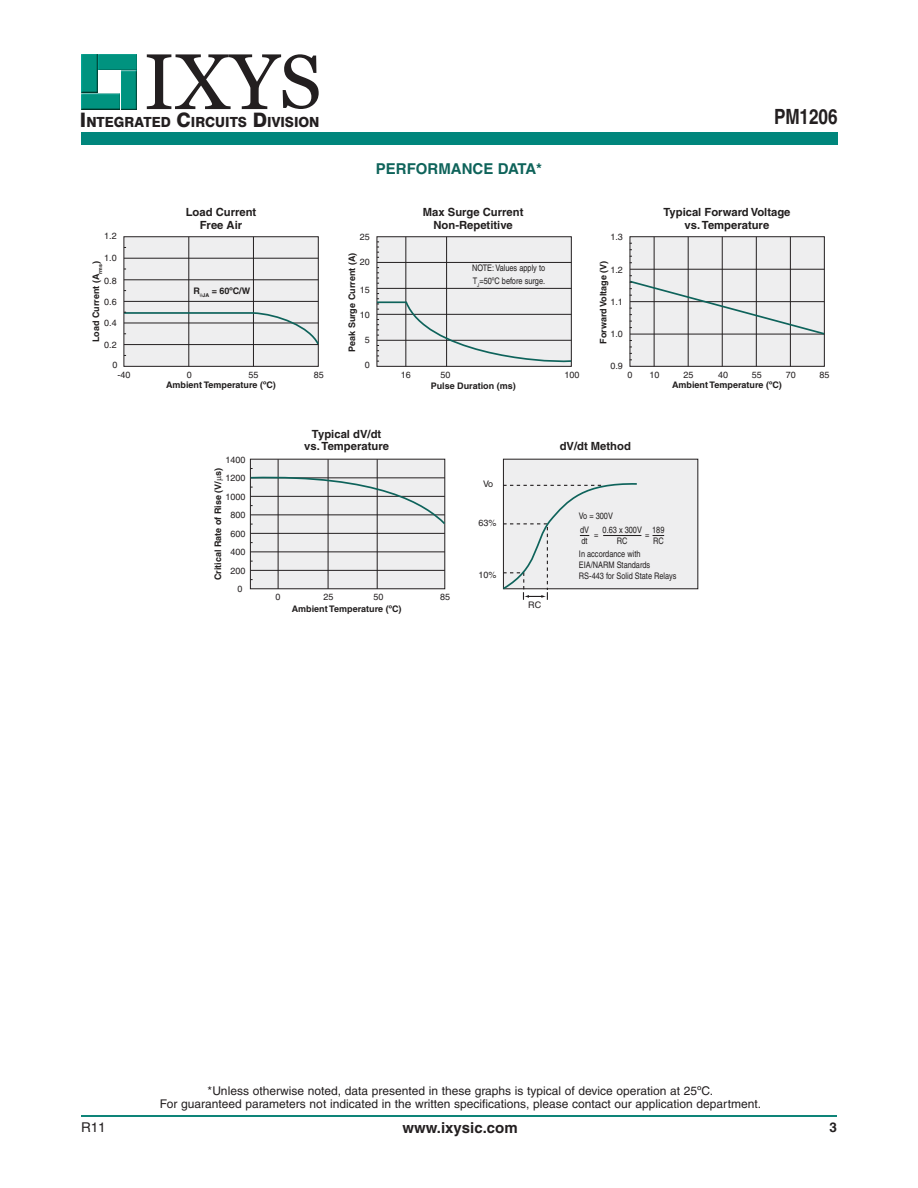
<style>
.page{position:relative;width:918px;height:1188px;background:#fff}
.page>*{position:absolute;margin:0;border:0;box-sizing:border-box;transform-origin:0 0}
.t1{font:700 condensed 21px "Helvetica";letter-spacing:-.005em;color:#231f20}
.t2{font:700 15px "Helvetica";color:#0e635a}
.t3{font:700 15px "Helvetica";color:#231f20}
.t4{font:800 13.95px "Swiss 721 BT";color:#231f20;scale:.96 1}
.t5{font:13.5px "Helvetica";color:#231f20}
.t6{font:700 13.5px "Helvetica";color:#231f20}
.t7{font:12px/13.5px "Helvetica";color:#231f20;text-align:center}
.t8{font:700 11.25px/12.3px "Helvetica";color:#211e1e;text-align:center}
.t9{font:700 9px "Helvetica";color:#211e1e}
.t10{font:9px/18.5px "Helvetica";color:#231f20;text-align:justify}
.t11{font:condensed 9px/12.3px "Helvetica";color:#211e1e}
.t12{font:condensed 9px/10.8px "Helvetica";color:#231f20}
.s1{font-size:19.95px}
</style>
<div class="page">
<div style="left:81px;top:132px;width:756px;height:12px;background:#00867c"></div>
<img style="left:81px;top:54px;width:56px;height:40px">
<img style="left:81px;top:54px;width:16px;height:39px">
<img style="left:121px;top:71px;width:16px;height:38px">
<img style="left:99px;top:54px;width:38px;height:16px">
<img style="left:81px;top:94px;width:39px;height:15px">
<svg style="left:147px;top:54px;width:172px;height:55px"></svg>
<hr style="left:81px;top:1115px;width:756px;height:2px;background:#0e8478">
<div style="left:124px;top:237px;width:194px;height:129px;background:#eeeeef"></div>
<div style="left:124px;top:236px;width:195px;height:131px;border:1px solid #231f20"></div>
<hr style="left:189px;top:237px;width:1px;height:129px;background:#231f20">
<hr style="left:253px;top:237px;width:1px;height:129px;background:#231f20">
<hr style="left:124px;top:301px;width:194px;height:1px;background:#231f20">
<hr style="left:124px;top:280px;width:194px;height:1px;background:#231f20">
<hr style="left:124px;top:258px;width:194px;height:1px;background:#231f20">
<svg style="left:123px;top:311px;width:196px;height:35px"></svg>
<div style="left:377px;top:237px;width:194px;height:129px;background:#eeeeef"></div>
<div style="left:377px;top:236px;width:195px;height:131px;border:1px solid #231f20"></div>
<hr style="left:406px;top:237px;width:1px;height:129px;background:#231f20">
<hr style="left:446px;top:237px;width:1px;height:129px;background:#231f20">
<hr style="left:377px;top:288px;width:194px;height:1px;background:#231f20">
<hr style="left:377px;top:262px;width:194px;height:1px;background:#231f20">
<svg style="left:377px;top:242px;width:2px;height:16px"></svg>
<svg style="left:377px;top:267px;width:2px;height:17px"></svg>
<svg style="left:376px;top:293px;width:196px;height:70px"></svg>
<div style="left:630px;top:237px;width:194px;height:129px;background:#eeeeef"></div>
<div style="left:630px;top:236px;width:195px;height:131px;border:1px solid #231f20"></div>
<hr style="left:654px;top:237px;width:1px;height:129px;background:#231f20">
<hr style="left:688px;top:237px;width:1px;height:129px;background:#231f20">
<hr style="left:722px;top:237px;width:1px;height:129px;background:#231f20">
<hr style="left:756px;top:237px;width:1px;height:129px;background:#231f20">
<hr style="left:790px;top:237px;width:1px;height:129px;background:#231f20">
<hr style="left:630px;top:269px;width:194px;height:1px;background:#231f20">
<svg style="left:630px;top:243px;width:2px;height:7px"></svg>
<svg style="left:630px;top:256px;width:2px;height:7px"></svg>
<svg style="left:629px;top:275px;width:196px;height:66px"></svg>
<svg style="left:630px;top:347px;width:2px;height:7px"></svg>
<div style="left:250px;top:459px;width:195px;height:130px;background:#eeeeef"></div>
<div style="left:250px;top:459px;width:195px;height:130px;border:1px solid #231f20"></div>
<hr style="left:278px;top:459px;width:1px;height:130px;background:#231f20">
<hr style="left:328px;top:459px;width:1px;height:130px;background:#231f20">
<hr style="left:377px;top:459px;width:1px;height:130px;background:#231f20">
<hr style="left:250px;top:570px;width:195px;height:1px;background:#231f20">
<hr style="left:250px;top:552px;width:195px;height:1px;background:#231f20">
<hr style="left:250px;top:533px;width:195px;height:1px;background:#231f20">
<svg style="left:249px;top:475px;width:197px;height:51px"></svg>
<div style="left:503px;top:459px;width:195px;height:130px;background:#eeeeef"></div>
<svg style="left:502px;top:482px;width:137px;height:118px"></svg>
<hr style="left:603px;top:535px;width:38px;height:1px;background:#211e1e">
<p class="t4" style="left:80px;top:113px;width:251px"><span class="s1">I</span>NTEGRATED <span class="s1">C</span>IRCUITS <span class="s1">D</span>IVISION</p>
<h1 class="t1" style="left:774px;top:109px;width:65px">PM1206</h1>
<p class="t10" style="left:104px;top:227px;width:14px">1.2</p>
<p class="t10" style="left:104px;top:250px;width:14px">1.0</p>
<p class="t10" style="left:104px;top:272px;width:14px">0.8</p>
<p class="t10" style="left:104px;top:294px;width:14px">0.6</p>
<p class="t10" style="left:104px;top:314px;width:14px">0.4</p>
<p class="t10" style="left:104px;top:336px;width:14px">0.2</p>
<p class="t9" style="left:93px;top:342px;width:83px;rotate:-90deg">Load Current (A<sub>rms</sub>)</p>
<p class="t10" style="left:112px;top:357px;width:7px">0</p>
<p class="t10" style="left:117px;top:366px;width:15px">-40</p>
<p class="t2" style="left:376px;top:163px;width:168px">PERFORMANCE DATA*</p>
<p class="t8" style="left:186px;top:207px;width:72px">Load Current<br>Free Air</p>
<p class="t9" style="left:193px;top:288px;width:58px">R <sub>JA</sub> = 60ºC/W</p>
<p class="t10" style="left:360px;top:229px;width:12px">25</p>
<p class="t9" style="left:349px;top:352px;width:100px;rotate:-90deg">Peak Surge Current (A)</p>
<p class="t10" style="left:360px;top:254px;width:12px">20</p>
<p class="t10" style="left:360px;top:281px;width:12px">15</p>
<p class="t10" style="left:360px;top:306px;width:12px">10</p>
<p class="t10" style="left:365px;top:332px;width:7px">5</p>
<p class="t10" style="left:365px;top:356px;width:7px">0</p>
<p class="t8" style="left:423px;top:207px;width:102px">Max Surge Current<br>Non-Repetitive</p>
<p class="t11" style="left:472px;top:263px;width:75px">NOTE: Values apply to<br>T<sub>J</sub>=50ºC before surge.</p>
<p class="t10" style="left:610px;top:229px;width:14px">1.3</p>
<p class="t10" style="left:610px;top:261px;width:14px">1.2</p>
<p class="t10" style="left:610px;top:294px;width:14px">1.1</p>
<p class="t10" style="left:610px;top:326px;width:14px">1.0</p>
<p class="t9" style="left:600px;top:344px;width:85px;rotate:-90deg">Forward Voltage (V)</p>
<p class="t10" style="left:610px;top:357px;width:14px">0.9</p>
<p class="t10" style="left:187px;top:366px;width:7px">0</p>
<p class="t10" style="left:248px;top:366px;width:12px">55</p>
<p class="t10" style="left:314px;top:366px;width:12px">85</p>
<p class="t10" style="left:401px;top:366px;width:12px">16</p>
<p class="t10" style="left:440px;top:366px;width:12px">50</p>
<p class="t10" style="left:564px;top:366px;width:17px">100</p>
<p class="t10" style="left:627px;top:366px;width:7px">0</p>
<p class="t9" style="left:166px;top:382px;width:111px">Ambient Temperature (ºC)</p>
<p class="t9" style="left:431px;top:382px;width:87px">Pulse Duration (ms)</p>
<p class="t10" style="left:226px;top:451px;width:22px">1400</p>
<p class="t8" style="left:304px;top:429px;width:86px">Typical dV/dt vs. Temperature</p>
<p class="t8" style="left:560px;top:441px;width:73px">dV/dt Method</p>
<p class="t8" style="left:663px;top:207px;width:129px">Typical Forward Voltage vs. Temperature</p>
<p class="t10" style="left:650px;top:366px;width:12px">10</p>
<p class="t10" style="left:684px;top:366px;width:12px">25</p>
<p class="t10" style="left:718px;top:366px;width:12px">40</p>
<p class="t10" style="left:752px;top:366px;width:12px">55</p>
<p class="t10" style="left:786px;top:366px;width:12px">70</p>
<p class="t10" style="left:820px;top:366px;width:12px">85</p>
<p class="t9" style="left:672px;top:382px;width:111px">Ambient Temperature (ºC)</p>
<p class="t9" style="left:215px;top:580px;width:114px;rotate:-90deg">Critical Rate of Rise (V/ s)</p>
<p class="t10" style="left:226px;top:470px;width:22px">1200<br>1000</p>
<p class="t10" style="left:231px;top:507px;width:17px">800<br>600<br>400<br>200</p>
<p class="t10" style="left:237px;top:581px;width:7px">0</p>
<p class="t10" style="left:275px;top:589px;width:7px">0</p>
<p class="t10" style="left:323px;top:589px;width:12px">25</p>
<p class="t10" style="left:374px;top:589px;width:12px">50</p>
<p class="t10" style="left:440px;top:589px;width:12px">85</p>
<p class="t9" style="left:292px;top:605px;width:111px">Ambient Temperature (ºC)</p>
<p class="t10" style="left:483px;top:476px;width:12px">Vo</p>
<p class="t10" style="left:479px;top:515px;width:20px">63%</p>
<p class="t10" style="left:479px;top:566px;width:20px">10%</p>
<p class="t10" style="left:528px;top:596px;width:14px">RC</p>
<p class="t11" style="left:579px;top:510px;width:35px;line-height:14px">Vo = 300V dV</p>
<p class="t11" style="left:582px;top:535px;width:8px">dt</p>
<p class="t11" style="left:603px;top:525px;width:41px;line-height:10.8px;text-align:center">0.63 x 300V<br>RC</p>
<p class="t11" style="left:653px;top:535px;width:12px">RC</p>
<p class="t11" style="left:652px;top:525px;width:14px">189</p>
<p class="t11" style="left:594px;top:530px;width:6px">=</p>
<p class="t11" style="left:645px;top:530px;width:6px">=</p>
<p class="t12" style="left:579px;top:550px;width:99px">In accordance with<br>EIA/NARM Standards<br>RS-443 for Solid State Relays</p>
<p class="t7" style="left:160px;top:1085px;width:603px">*Unless otherwise noted, data presented in these graphs is typical of device operation at 25ºC.<br>For guaranteed parameters not indicated in the written specifications, please contact our application department.</p>
<p class="t5" style="left:81px;top:1122px;width:26px">R11</p>
<p class="t3" style="left:402px;top:1122px;width:117px">www.ixysic.com</p>
<p class="t6" style="left:830px;top:1122px;width:9px">3</p>
</div>
